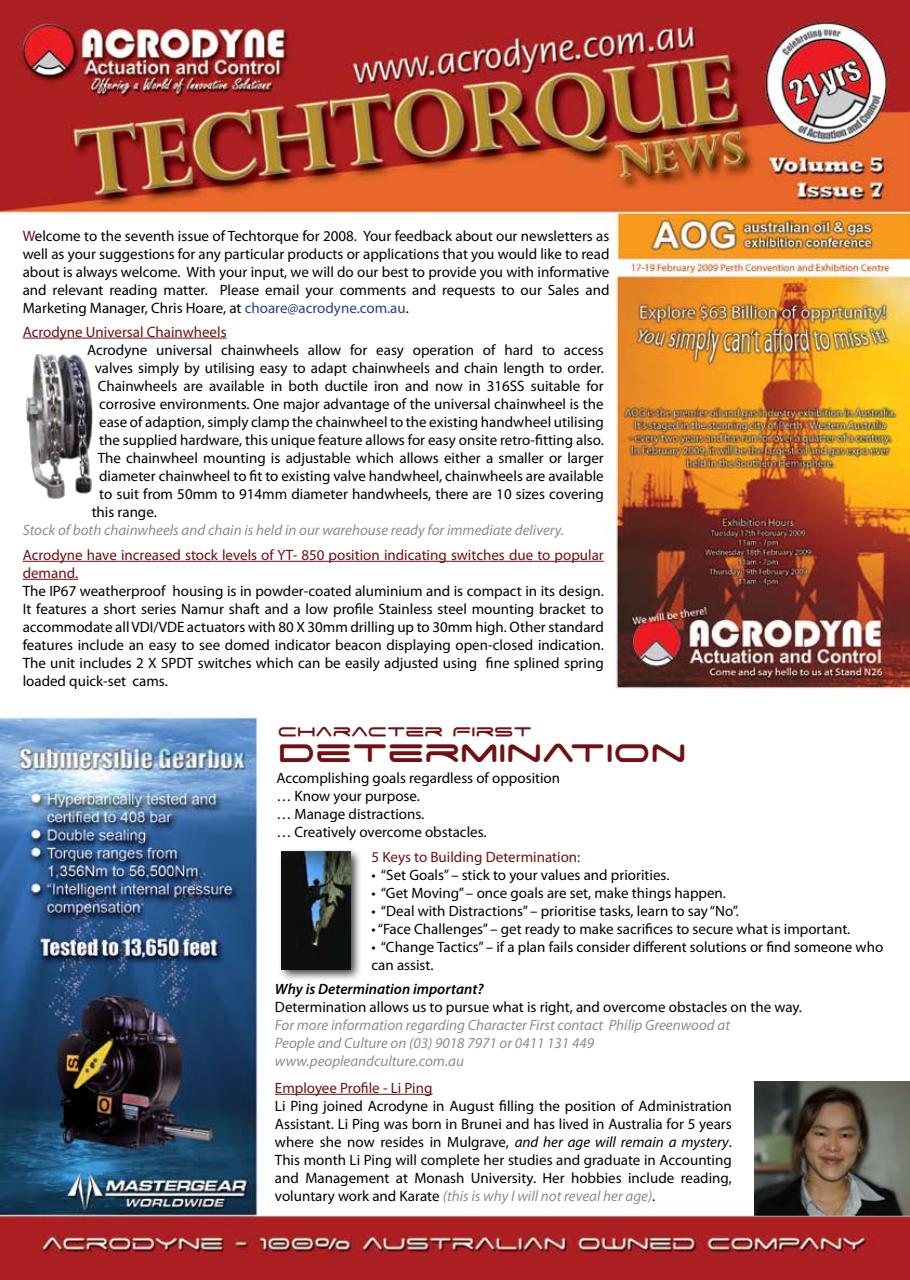
<style>
.page{position:relative;width:910px;height:1280px;background:#fff}
.page>*{position:absolute;margin:0;border:0;box-sizing:border-box;transform-origin:0 0}
.t1{font:40.5px "Space Age";color:#710f11}
.t2{font:21px "Space Age";color:#710f11}
.t3{font:15px/18px "Myriad Pro";color:#000;text-align:justify}
.t4{font:italic 15px/18px "Myriad Pro";color:#8b8d90}
.t5{font:15px/18px "Myriad Pro";color:#710f11}
.t6{font:italic 600 15px "Myriad Pro";color:#000}
.s1{color:#710f11}
.s2{color:#25408f}
.s3{font-style:italic}
.s4{font-style:italic;color:#8b8d90}
</style>
<div class="page">
<img style="left:0;top:0;width:910px;height:1280px">
<hr style="left:23px;top:338px;width:204px;height:1px;background:#710f11">
<hr style="left:23px;top:561px;width:581px;height:1px;background:#710f11">
<hr style="left:23px;top:579px;width:55px;height:1px;background:#710f11">
<hr style="left:275px;top:1094px;width:158px;height:1px;background:#710f11">
<div style="left:278px;top:848px;width:84px;height:134px;background:#000;opacity:.75"></div>
<img style="left:282px;top:852px;width:68px;height:117px">
<img style="left:0;top:351px;width:137px;height:150px">
<img style="left:754px;top:1081px;width:156px;height:135px">
<p class="t3" style="left:23px;top:226px;width:588px"><span class="s1">W</span>elcome to the seventh issue of Techtorque for 2008. Your feedback about our newsletters as well as your suggestions for any particular products or applications that you would like to read about is always welcome. With your input, we will do our best to provide you with informative and relevant reading matter. Please email your comments and requests to our Sales and Marketing Manager, Chris Hoare, at <span class="s2">choare@acrodyne.com.au</span>.</p>
<p class="t5" style="left:23px;top:322px;width:205px">Acrodyne Universal Chainwheels</p>
<p class="t3" style="left:87px;top:340px;width:518px">Acrodyne universal chainwheels allow for easy operation of hard to access</p>
<p class="t3" style="left:95px;top:358px;width:511px">valves simply by utilising easy to adapt chainwheels and chain length to order.</p>
<p class="t3" style="left:98px;top:376px;width:508px">Chainwheels are available in both ductile iron and now in 316SS suitable for</p>
<p class="t3" style="left:99px;top:394px;width:506px">corrosive environments. One major advantage of the universal chainwheel is the</p>
<p class="t3" style="left:99px;top:412px;width:506px">ease of adaption, simply clamp the chainwheel to the existing handwheel utilising</p>
<p class="t3" style="left:99px;top:430px;width:506px">the supplied hardware, this unique feature allows for easy onsite retro-fitting also.</p>
<p class="t3" style="left:98px;top:448px;width:508px">The chainwheel mounting is adjustable which allows either a smaller or larger</p>
<p class="t3" style="left:99px;top:466px;width:506px">diameter chainwheel to fit to existing valve handwheel, chainwheels are available</p>
<p class="t3" style="left:99px;top:484px;width:506px">to suit from 50mm to 914mm diameter handwheels, there are 10 sizes covering</p>
<p class="t3" style="left:92px;top:502px;width:67px">this range.</p>
<p class="t4" style="left:23px;top:520px;width:543px">Stock of both chainwheels and chain is held in our warehouse ready for immediate delivery.</p>
<p class="t5" style="left:23px;top:545px;width:583px">Acrodyne have increased stock levels of YT- 850 position indicating switches due to popular demand.</p>
<p class="t3" style="left:23px;top:581px;width:583px">The IP67 weatherproof housing is in powder-coated aluminium and is compact in its design.<br>It features a short series Namur shaft and a low profile Stainless steel mounting bracket to accommodate all VDI/VDE actuators with 80 X 30mm drilling up to 30mm high. Other standard features include an easy to see domed indicator beacon displaying open-closed indication.<br>The unit includes 2 X SPDT switches which can be easily adjusted using fine splined spring loaded quick-set cams.</p>
<h2 class="t2" style="left:278px;top:722px;width:256px">Character First</h2>
<h1 class="t1" style="left:278px;top:734px;width:409px">Determination</h1>
<p class="t3" style="left:276px;top:769px;width:285px;text-align:left">Accomplishing goals regardless of opposition … Know your purpose.<br>… Manage distractions.<br>… Creatively overcome obstacles.</p>
<p class="t5" style="left:372px;top:848px;width:210px">5 Keys to Building Determination:</p>
<p class="t3" style="left:372px;top:866px;width:299px">• “Set Goals” – stick to your values and priorities.</p>
<p class="t3" style="left:372px;top:884px;width:356px">• “Get Moving” – once goals are set, make things happen.</p>
<p class="t3" style="left:372px;top:902px;width:369px">• “Deal with Distractions” – prioritise tasks, learn to say “No”.</p>
<p class="t3" style="left:372px;top:920px;width:480px">• “Face Challenges” – get ready to make sacrifices to secure what is important.</p>
<p class="t3" style="left:372px;top:938px;width:513px">• “Change Tactics” – if a plan fails consider different solutions or find someone who can assist.</p>
<p class="t6" style="left:275px;top:979px;width:210px">Why is Determination important?</p>
<p class="t3" style="left:275px;top:998px;width:529px">Determination allows us to pursue what is right, and overcome obstacles on the way.</p>
<p class="t4" style="left:275px;top:1016px;width:457px">For more information regarding Character First contact Philip Greenwood at<br>People and Culture on (03) 9018 7971 or 0411 131 449 www.peopleandculture.com.au</p>
<p class="t5" style="left:275px;top:1078px;width:159px">Employee Profile - Li Ping</p>
<p class="t3" style="left:275px;top:1096px;width:458px">Li Ping joined Acrodyne in August filling the position of Administration Assistant. Li Ping was born in Brunei and has lived in Australia for 5 years where she now resides in Mulgrave, <span class="s3">and her age will remain a mystery</span>.<br>This month Li Ping will complete her studies and graduate in Accounting and Management at Monash University. Her hobbies include reading, voluntary work and Karate <span class="s4">(this is why I will not reveal her age)</span>.</p>
</div>
